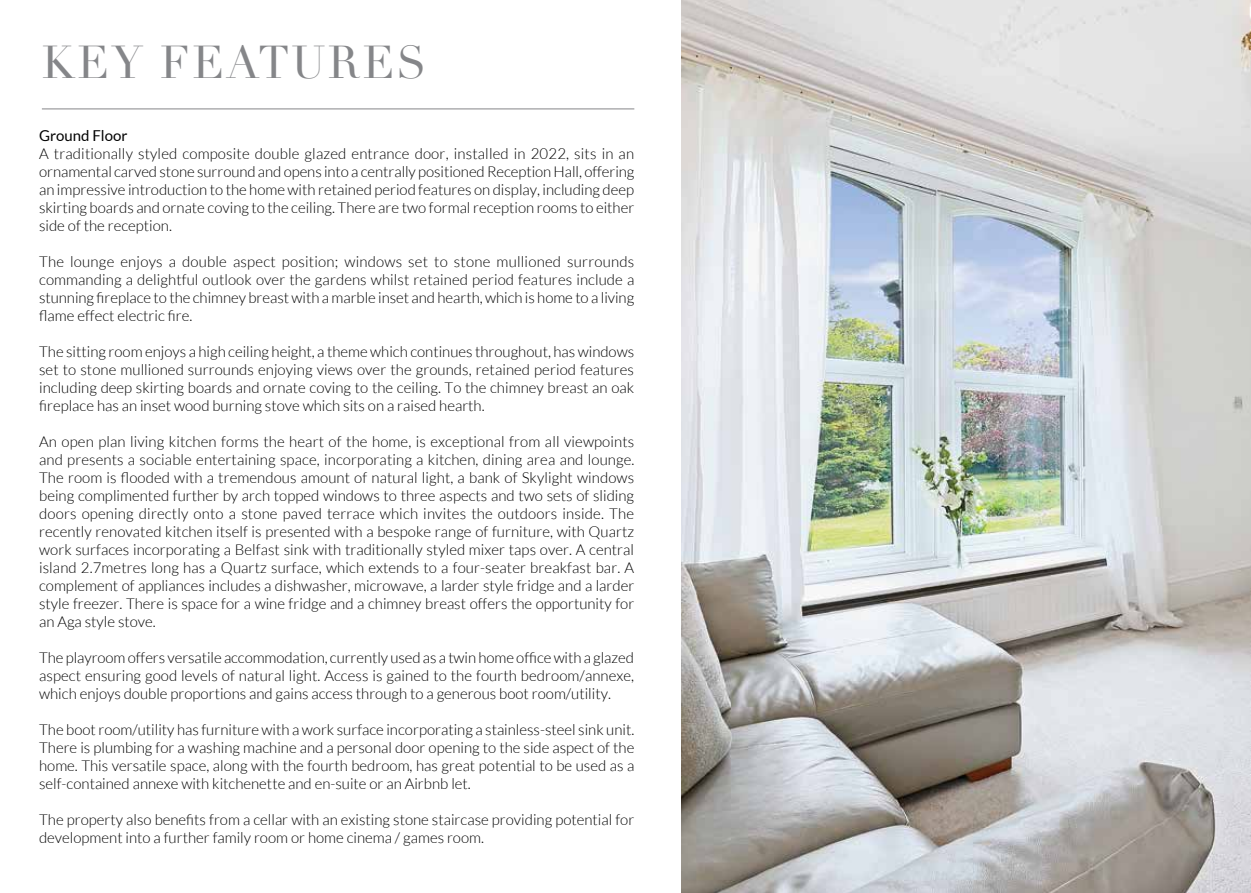
<style>
.page{position:relative;width:1251px;height:893px;background:#fff}
.page>*{position:absolute;margin:0;border:0;box-sizing:border-box;transform-origin:0 0}
.t1{font:45px "Didot";letter-spacing:.05em;color:#858689}
.t2{font:300 15px/18px "Lato";color:#000;text-align:justify}
.t3{font:15px "Lato";color:#000}
</style>
<div class="page">
<img style="left:681px;top:0;width:570px;height:893px">
<hr style="left:42px;top:109px;width:592px;height:1px;background:#858689">
<h1 class="t1" style="left:42px;top:36px;width:386px">KEY FEATURES</h1>
<p class="t3" style="left:39px;top:127px;width:90px">Ground Floor</p>
<p class="t2" style="left:39px;top:145px;width:597px">A traditionally styled composite double glazed entrance door, installed in 2022, sits in an ornamental carved stone surround and opens into a centrally positioned Reception Hall, offering an impressive introduction to the home with retained period features on display, including deep skirting boards and ornate coving to the ceiling. There are two formal reception rooms to either side of the reception.</p>
<p class="t2" style="left:39px;top:253px;width:597px">The lounge enjoys a double aspect position; windows set to stone mullioned surrounds commanding a delightful outlook over the gardens whilst retained period features include a stunning fireplace to the chimney breast with a marble inset and hearth, which is home to a living flame effect electric fire.</p>
<p class="t2" style="left:39px;top:343px;width:597px">The sitting room enjoys a high ceiling height, a theme which continues throughout, has windows set to stone mullioned surrounds enjoying views over the grounds, retained period features including deep skirting boards and ornate coving to the ceiling. To the chimney breast an oak fireplace has an inset wood burning stove which sits on a raised hearth.</p>
<p class="t2" style="left:39px;top:433px;width:597px">An open plan living kitchen forms the heart of the home, is exceptional from all viewpoints and presents a sociable entertaining space, incorporating a kitchen, dining area and lounge.<br>The room is flooded with a tremendous amount of natural light, a bank of Skylight windows being complimented further by arch topped windows to three aspects and two sets of sliding doors opening directly onto a stone paved terrace which invites the outdoors inside. The recently renovated kitchen itself is presented with a bespoke range of furniture, with Quartz work surfaces incorporating a Belfast sink with traditionally styled mixer taps over. A central island 2.7metres long has a Quartz surface, which extends to a four-seater breakfast bar. A complement of appliances includes a dishwasher, microwave, a larder style fridge and a larder style freezer. There is space for a wine fridge and a chimney breast offers the opportunity for an Aga style stove.</p>
<p class="t2" style="left:39px;top:649px;width:597px">The playroom offers versatile accommodation, currently used as a twin home office with a glazed aspect ensuring good levels of natural light. Access is gained to the fourth bedroom/annexe, which enjoys double proportions and gains access through to a generous boot room/utility.</p>
<p class="t2" style="left:39px;top:721px;width:597px">The boot room/utility has furniture with a work surface incorporating a stainless-steel sink unit.<br>There is plumbing for a washing machine and a personal door opening to the side aspect of the home. This versatile space, along with the fourth bedroom, has great potential to be used as a self-contained annexe with kitchenette and en-suite or an Airbnb let.</p>
<p class="t2" style="left:39px;top:811px;width:597px">The property also benefits from a cellar with an existing stone staircase providing potential for development into a further family room or home cinema / games room.</p>
</div>
